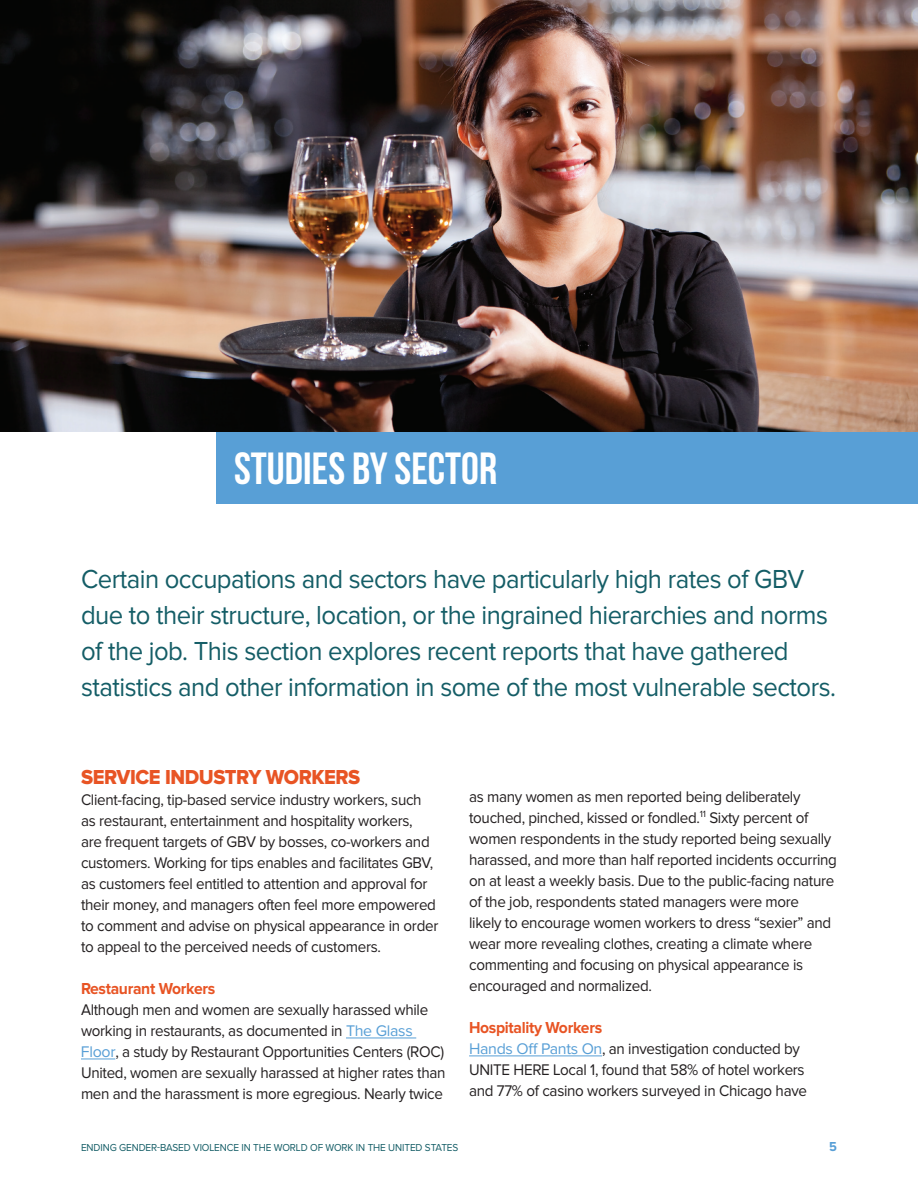
<style>
.page{position:relative;width:918px;height:1188px;background:#fff}
.page>*{position:absolute;margin:0;border:0;box-sizing:border-box;transform-origin:0 0}
.t1{font:45px "Bebas Neue";color:#fff}
.t2{font:27px/36px "Proxima Nova";letter-spacing:-.02em;color:#145d66;scale:.95 1}
.t3{font:21px "Proxima Nova Extrabld";letter-spacing:-.02em;color:#e85424;scale:.95 1}
.t4{font:700 16.5px "Proxima Nova";letter-spacing:-.02em;color:#e85424;scale:.95 1}
.t5{font:15.9px/21px "Proxima Nova";letter-spacing:-.02em;color:#231f20;scale:.95 1}
.t6{font:700 13.5px "Proxima Nova";color:#589fd6;scale:.95 1}
.t7{font:10.5px "Proxima Nova";letter-spacing:-.01em;color:#145d66;scale:.95 1}
.s1{color:#589fd6}
</style>
<div class="page">
<hr style="left:346px;top:1038px;width:70px;height:1px;background:#589fd6">
<hr style="left:81px;top:1059px;width:34px;height:1px;background:#589fd6">
<hr style="left:469px;top:1056px;width:133px;height:1px;background:#589fd6">
<img style="left:0;top:0;width:918px;height:432px">
<div style="left:216px;top:432px;width:702px;height:71px;background:#589fd6"></div>
<h1 class="t1" style="left:234px;top:444px;width:265px">STUDIES BY SECTOR</h1>
<p class="t2" style="left:81px;top:562px;width:796px">Certain occupations and sectors have particularly high rates of GBV due to their structure, location, or the ingrained hierarchies and norms of the job. This section explores recent reports that have gathered statistics and other information in some of the most vulnerable sectors.</p>
<h3 class="t3" style="left:81px;top:765px;width:296px">SERVICE INDUSTRY WORKERS</h3>
<p class="t5" style="left:81px;top:789px;width:378px">Client-facing, tip-based service industry workers, such as restaurant, entertainment and hospitality workers,<br>are frequent targets of GBV by bosses, co-workers and customers. Working for tips enables and facilitates GBV, as customers feel entitled to attention and approval for their money, and managers often feel more empowered to comment and advise on physical appearance in order to appeal to the perceived needs of customers.</p>
<p class="t4" style="left:81px;top:979px;width:143px">Restaurant Workers</p>
<p class="t5" style="left:81px;top:999px;width:385px">Although men and women are sexually harassed while working in restaurants, as documented in <span class="s1">The Glass Floor</span>, a study by Restaurant Opportunities Centers (ROC)<br>United, women are sexually harassed at higher rates than men and the harassment is more egregious. Nearly twice</p>
<p class="t5" style="left:469px;top:786px;width:389px">as many women as men reported being deliberately touched, pinched, kissed or fondled.<sup>11</sup> Sixty percent of women respondents in the study reported being sexually harassed, and more than half reported incidents occurring on at least a weekly basis. Due to the public-facing nature of the job, respondents stated managers were more<br>likely to encourage women workers to dress “sexier” and wear more revealing clothes, creating a climate where commenting and focusing on physical appearance is encouraged and normalized.</p>
<p class="t4" style="left:469px;top:1018px;width:142px">Hospitality Workers</p>
<p class="t5" style="left:469px;top:1038px;width:357px"><span class="s1">Hands Off Pants On</span>, an investigation conducted by<br>UNITE HERE Local 1, found that 58% of hotel workers and 77% of casino workers surveyed in Chicago have</p>
<p class="t7" style="left:81px;top:1142px;width:399px">ENDING GENDER-BASED VIOLENCE IN THE WORLD OF WORK IN THE UNITED STATES</p>
<p class="t6" style="left:829px;top:1139px;width:10px">5</p>
</div>
